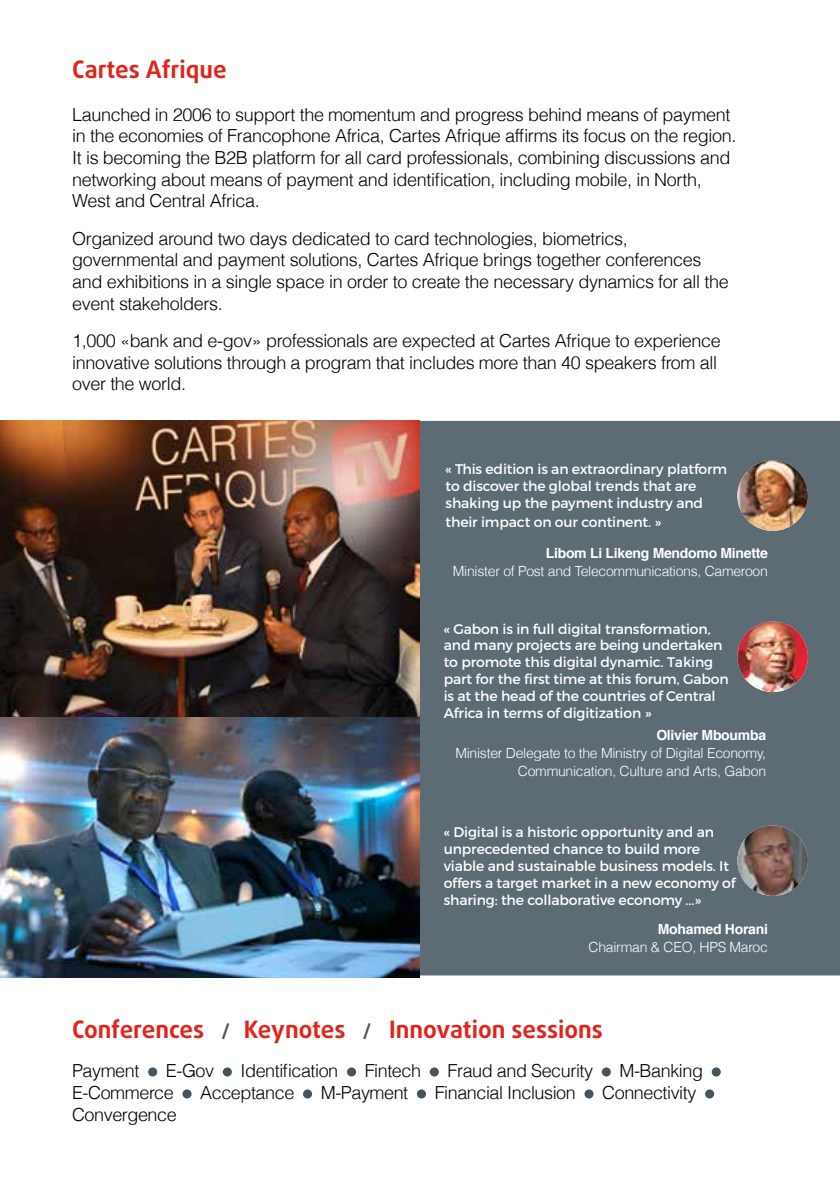
<style>
.page{position:relative;width:840px;height:1191px;background:#fff}
.page>*{position:absolute;margin:0;border:0;box-sizing:border-box;transform-origin:0 0}
.t1{font:700 24px "Daxline Pro";color:#e2231a}
.t2{font:300 18px/21.6px "Helvetica";letter-spacing:-.02em;color:#000}
.t3{font:14px/16.8px "Montserrat";letter-spacing:-.01em;color:#fff}
.t4{font:300 14px/18px "Helvetica";letter-spacing:-.02em;color:#fff;text-align:right}
.t5{font:700 14px "Helvetica";letter-spacing:-.02em;color:#fff}
.s1{font-size:16px;color:#455560}
</style>
<div class="page">
<div style="left:420px;top:421px;width:419px;height:554px;background:#5d6b75"></div>
<div style="left:148px;top:1067px;width:9px;height:9px;background:#455560;border-radius:50%"></div>
<div style="left:223px;top:1067px;width:9px;height:9px;background:#455560;border-radius:50%"></div>
<div style="left:347px;top:1067px;width:9px;height:9px;background:#455560;border-radius:50%"></div>
<div style="left:429px;top:1067px;width:9px;height:9px;background:#455560;border-radius:50%"></div>
<div style="left:601px;top:1067px;width:9px;height:9px;background:#455560;border-radius:50%"></div>
<div style="left:711px;top:1067px;width:9px;height:9px;background:#455560;border-radius:50%"></div>
<div style="left:182px;top:1089px;width:9px;height:9px;background:#455560;border-radius:50%"></div>
<div style="left:303px;top:1089px;width:9px;height:9px;background:#455560;border-radius:50%"></div>
<div style="left:416px;top:1089px;width:10px;height:9px;background:#455560;border-radius:50%"></div>
<div style="left:584px;top:1089px;width:9px;height:9px;background:#455560;border-radius:50%"></div>
<svg style="left:704px;top:1089px;width:9px;height:9px"></svg>
<img style="left:0;top:421px;width:420px;height:556px">
<img style="left:737px;top:460px;width:70px;height:71px;border-radius:35px">
<img style="left:737px;top:621px;width:70px;height:71px;border-radius:35px">
<img style="left:737px;top:825px;width:70px;height:71px;border-radius:35px">
<h1 class="t1" style="left:72px;top:54px;width:156px">Cartes Afrique</h1>
<p class="t2" style="left:72px;top:103px;width:665px">Launched in 2006 to support the momentum and progress behind means of payment in the economies of Francophone Africa, Cartes Afrique affirms its focus on the region.<br>It is becoming the B2B platform for all card professionals, combining discussions and networking about means of payment and identification, including mobile, in North, West and Central Africa.</p>
<p class="t2" style="left:72px;top:227px;width:657px">Organized around two days dedicated to card technologies, biometrics, governmental and payment solutions, Cartes Afrique brings together conferences and exhibitions in a single space in order to create the necessary dynamics for all the event stakeholders.</p>
<p class="t2" style="left:72px;top:329px;width:650px">1,000 «bank and e-gov» professionals are expected at Cartes Afrique to experience innovative solutions through a program that includes more than 40 speakers from all over the world.</p>
<p class="t3" style="left:445px;top:460px;width:283px">« This edition is an extraordinary platform to discover the global trends that are shaking up the payment industry and</p>
<p class="t3" style="left:445px;top:513px;width:217px">their impact on our continent. »</p>
<p class="t5" style="left:545px;top:541px;width:223px">Libom Li Likeng Mendomo Minette</p>
<p class="t4" style="left:452px;top:561px;width:316px">Minister of Post and Telecommunications, Cameroon</p>
<p class="t3" style="left:443px;top:620px;width:286px">« Gabon is in full digital transformation, and many projects are being undertaken to promote this digital dynamic. Taking part for the first time at this forum, Gabon is at the head of the countries of Central Africa in terms of digitization »</p>
<p class="t5" style="left:656px;top:724px;width:111px">Olivier Mboumba</p>
<p class="t4" style="left:455px;top:743px;width:312px">Minister Delegate to the Ministry of Digital Economy,<br>Communication, Culture and Arts, Gabon</p>
<p class="t3" style="left:443px;top:824px;width:293px">« Digital is a historic opportunity and an unprecedented chance to build more viable and sustainable business models. It offers a target market in a new economy of sharing: the collaborative economy ...»</p>
<p class="t5" style="left:657px;top:917px;width:111px">Mohamed Horani</p>
<p class="t4" style="left:588px;top:937px;width:181px">Chairman &amp; CEO, HPS Maroc</p>
<h1 class="t1" style="left:72px;top:1013px;width:532px">Conferences <span class="s1">/</span> Keynotes <span class="s1">/</span> Innovation sessions</h1>
<p class="t2" style="left:72px;top:1058px;width:69px">Payment</p>
<p class="t2" style="left:166px;top:1058px;width:50px">E-Gov</p>
<p class="t2" style="left:240px;top:1058px;width:99px">Identification</p>
<p class="t2" style="left:364px;top:1058px;width:58px">Fintech</p>
<p class="t2" style="left:447px;top:1058px;width:147px">Fraud and Security</p>
<p class="t2" style="left:619px;top:1058px;width:85px">M-Banking</p>
<p class="t2" style="left:72px;top:1080px;width:103px">E-Commerce</p>
<p class="t2" style="left:200px;top:1080px;width:96px">Acceptance</p>
<p class="t2" style="left:320px;top:1080px;width:89px">M-Payment</p>
<p class="t2" style="left:434px;top:1080px;width:142px">Financial Inclusion</p>
<p class="t2" style="left:602px;top:1080px;width:96px">Connectivity</p>
<p class="t2" style="left:72px;top:1102px;width:106px">Convergence</p>
</div>
